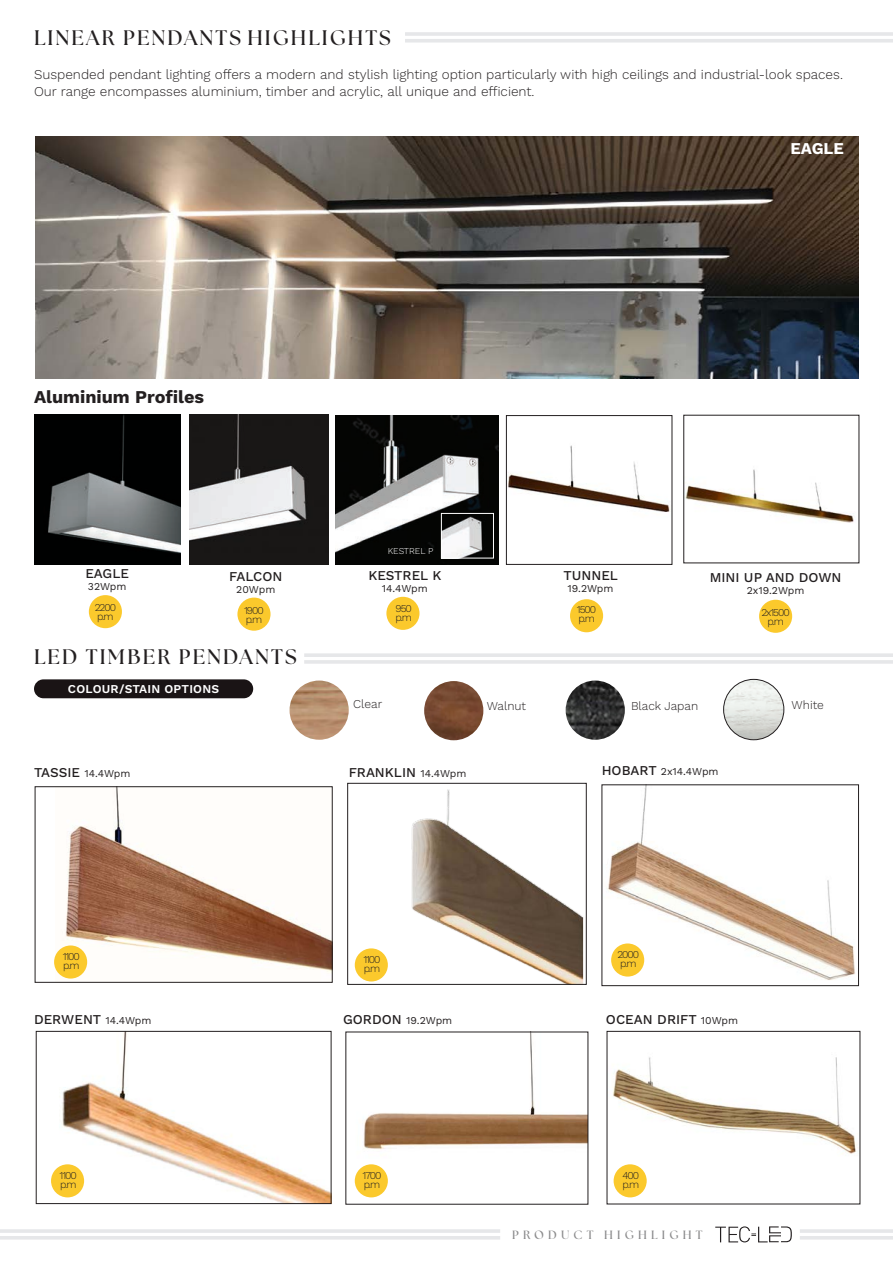
<style>
.page{position:relative;width:893px;height:1263px;background:#fff}
.page>*{position:absolute;margin:0;border:0;box-sizing:border-box;transform-origin:0 0}
.t1{font:700 21px "The Seasons";letter-spacing:.1em;color:#231f20}
.t2{font:700 18px "Work Sans";color:#231f20}
.t3{font:700 16.5px "Work Sans";color:#fff}
.t4{font:300 13.5px/16.5px "Work Sans";color:#231f20}
.t5{font:500 13.5px "Work Sans";color:#231f20}
.t6{font:300 12px "Work Sans";color:#231f20}
.t7{font:600 12px "Work Sans";letter-spacing:.02em;color:#fff}
.t8{font:700 12px "The Seasons";letter-spacing:.35em;color:#8b8b8c}
.t9{font:300 10.5px "Work Sans";letter-spacing:-.1em;color:#231f20}
.t10{font:10.5px "Work Sans";color:#231f20}
.t11{font:300 9px "Work Sans";color:#fff}
.s1{font-weight:500;font-size:13.5px}
.s2{font-weight:400;font-size:10.5px}
</style>
<div class="page">
<img style="left:51px;top:1033px;width:278px;height:169px">
<div style="left:36px;top:1031px;width:295px;height:173px;border:1px solid #231f20"></div>
<img style="left:56px;top:788px;width:274px;height:191px">
<div style="left:35px;top:786px;width:297px;height:196px;border:1px solid #231f20"></div>
<img style="left:35px;top:136px;width:824px;height:242px">
<img style="left:360px;top:789px;width:224px;height:194px">
<div style="left:347px;top:783px;width:240px;height:202px;border:1px solid #231f20"></div>
<img style="left:335px;top:415px;width:163px;height:149px">
<img style="left:443px;top:515px;width:49px;height:41px">
<div style="left:441px;top:513px;width:53px;height:45px;border:1px solid #fff"></div>
<img style="left:189px;top:415px;width:139px;height:149px">
<img style="left:34px;top:415px;width:146px;height:149px">
<div style="left:386px;top:597px;width:33px;height:33px;background:#fbc92c;border-radius:50%"></div>
<div style="left:54px;top:945px;width:33px;height:33px;background:#fbc92c;border-radius:50%"></div>
<img style="left:607px;top:786px;width:248px;height:194px">
<div style="left:602px;top:784px;width:257px;height:202px;border:1px solid #231f20"></div>
<div style="left:611px;top:943px;width:33px;height:33px;background:#fbc92c;border-radius:50%"></div>
<img style="left:508px;top:445px;width:162px;height:67px">
<div style="left:506px;top:415px;width:166px;height:150px;border:1px solid #231f20"></div>
<img style="left:685px;top:469px;width:169px;height:54px">
<img style="left:290px;top:680px;width:59px;height:60px;border-radius:30px">
<img style="left:566px;top:680px;width:59px;height:60px;border-radius:30px">
<img style="left:424px;top:681px;width:59px;height:59px;border-radius:30px">
<img style="left:354px;top:1034px;width:232px;height:164px">
<img style="left:613px;top:1057px;width:244px;height:141px">
<div style="left:607px;top:1031px;width:253px;height:173px;border:1px solid #231f20"></div>
<hr style="left:405px;top:32px;width:488px;height:4px;background:#e6e7e9">
<hr style="left:405px;top:39px;width:488px;height:4px;background:#e6e7e9">
<hr style="left:304px;top:653px;width:589px;height:4px;background:#e6e7e9">
<hr style="left:304px;top:660px;width:589px;height:4px;background:#e6e7e9">
<hr style="left:800px;top:1229px;width:93px;height:4px;background:#e6e7e9">
<hr style="left:800px;top:1236px;width:93px;height:3px;background:#e6e7e9">
<svg style="left:715px;top:1226px;width:77px;height:16px"></svg>
<hr style="left:0;top:1229px;width:500px;height:4px;background:#e6e7e9">
<hr style="left:0;top:1236px;width:500px;height:3px;background:#e6e7e9">
<div style="left:34px;top:679px;width:219px;height:19px;background:#1a1415;border-radius:9px"></div>
<div style="left:759px;top:600px;width:33px;height:33px;background:#fbc92c;border-radius:50%"></div>
<div style="left:570px;top:599px;width:33px;height:33px;background:#fbc92c;border-radius:50%"></div>
<div style="left:237px;top:598px;width:34px;height:33px;background:#fbc92c;border-radius:50%"></div>
<div style="left:89px;top:595px;width:33px;height:33px;background:#fbc92c;border-radius:50%"></div>
<div style="left:355px;top:948px;width:33px;height:33px;background:#fbc92c;border-radius:50%"></div>
<div style="left:51px;top:1164px;width:33px;height:33px;background:#fbc92c;border-radius:50%"></div>
<div style="left:355px;top:1164px;width:33px;height:33px;background:#fbc92c;border-radius:50%"></div>
<div style="left:614px;top:1164px;width:33px;height:33px;background:#fbc92c;border-radius:50%"></div>
<img style="left:724px;top:679px;width:60px;height:61px;border-radius:30px">
<div style="left:723px;top:679px;width:61px;height:61px;border:1px solid #231f20;border-radius:50%"></div>
<p class="t1" style="left:34px;top:24px;width:358px">LINEAR PENDANTS HIGHLIGHTS</p>
<p class="t4" style="left:34px;top:67px;width:810px">Suspended pendant lighting offers a modern and stylish lighting option particularly with high ceilings and industrial-look spaces.<br>Our range encompasses aluminium, timber and acrylic, all unique and efficient.</p>
<p class="t3" style="left:790px;top:138px;width:55px">EAGLE</p>
<p class="t2" style="left:34px;top:386px;width:172px">Aluminium Profiles</p>
<p class="t11" style="left:388px;top:546px;width:47px">KESTREL P</p>
<p class="t5" style="left:85px;top:566px;width:45px">EAGLE</p>
<p class="t10" style="left:88px;top:581px;width:40px">32Wpm</p>
<p class="t5" style="left:229px;top:568px;width:55px">FALCON</p>
<p class="t10" style="left:236px;top:583px;width:41px">20Wpm</p>
<p class="t5" style="left:368px;top:568px;width:75px">KESTREL K</p>
<p class="t10" style="left:382px;top:582px;width:48px">14.4Wpm</p>
<p class="t5" style="left:563px;top:568px;width:56px">TUNNEL</p>
<p class="t10" style="left:568px;top:582px;width:48px">19.2Wpm</p>
<p class="t5" style="left:710px;top:570px;width:133px">MINI UP AND DOWN</p>
<p class="t10" style="left:747px;top:584px;width:59px">2x19.2Wpm</p>
<p class="t9" style="left:95px;top:601px;width:23px">2200</p>
<p class="t9" style="left:97px;top:610px;width:18px">p.m</p>
<p class="t9" style="left:244px;top:604px;width:21px">1900</p>
<p class="t9" style="left:246px;top:613px;width:18px">p.m</p>
<p class="t9" style="left:395px;top:602px;width:18px">950</p>
<p class="t9" style="left:395px;top:611px;width:18px">p.m</p>
<p class="t9" style="left:577px;top:603px;width:21px">1500</p>
<p class="t9" style="left:578px;top:612px;width:18px">p.m</p>
<p class="t9" style="left:761px;top:606px;width:30px">2x1500</p>
<p class="t9" style="left:767px;top:615px;width:18px">p.m</p>
<p class="t1" style="left:34px;top:642px;width:264px">LED TIMBER PENDANTS</p>
<p class="t7" style="left:68px;top:682px;width:153px">COLOUR/STAIN OPTIONS</p>
<p class="t6" style="left:353px;top:697px;width:31px">Clear</p>
<p class="t6" style="left:487px;top:698px;width:41px">Walnut</p>
<p class="t6" style="left:631px;top:698px;width:69px">Black Japan</p>
<p class="t6" style="left:792px;top:698px;width:34px">White</p>
<p class="t10" style="left:34px;top:768px;width:98px"><span class="s1">TASSIE</span> 14.4Wpm</p>
<p class="t5" style="left:349px;top:765px;width:119px">FRANKLIN <span class="s2">14.4Wpm</span></p>
<p class="t10" style="left:602px;top:765px;width:118px"><span class="s1">HOBART</span> 2x14.4Wpm</p>
<p class="t9" style="left:63px;top:951px;width:19px">1100</p>
<p class="t9" style="left:63px;top:960px;width:18px">p.m</p>
<p class="t9" style="left:363px;top:953px;width:19px">1100</p>
<p class="t9" style="left:364px;top:962px;width:18px">p.m</p>
<p class="t9" style="left:617px;top:949px;width:23px">2000</p>
<p class="t9" style="left:620px;top:958px;width:18px">p.m</p>
<p class="t5" style="left:34px;top:1011px;width:119px">DERWENT <span class="s2">14.4Wpm</span></p>
<p class="t10" style="left:343px;top:1014px;width:111px"><span class="s1">GORDON</span> 19.2Wpm</p>
<p class="t5" style="left:606px;top:1011px;width:134px">OCEAN DRIFT <span class="s2">10Wpm</span></p>
<p class="t9" style="left:60px;top:1169px;width:19px">1100</p>
<p class="t9" style="left:60px;top:1178px;width:18px">p.m</p>
<p class="t9" style="left:363px;top:1169px;width:20px">1700</p>
<p class="t9" style="left:364px;top:1178px;width:18px">p.m</p>
<p class="t9" style="left:622px;top:1169px;width:18px">400</p>
<p class="t9" style="left:623px;top:1178px;width:18px">p.m</p>
<p class="t8" style="left:512px;top:1226px;width:192px">PRODUCT HIGHLIGHT</p>
</div>
